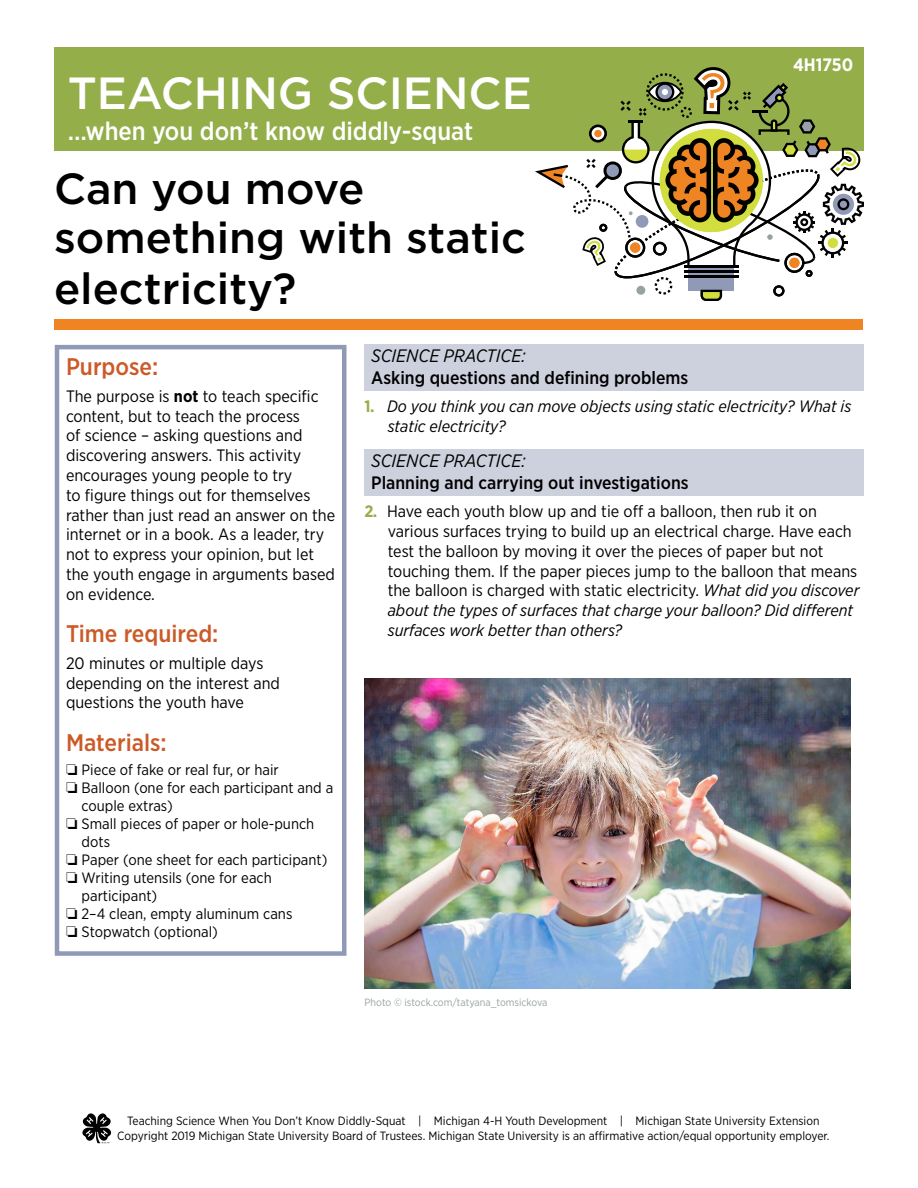
<style>
.page{position:relative;width:918px;height:1188px;background:#fff}
.page>*{position:absolute;margin:0;border:0;box-sizing:border-box;transform-origin:0 0}
.t1{font:500 45px "Gotham";color:#fff}
.t2{font:500 43.5px/49.9px "Gotham";color:#000}
.t3{font:500 25.5px "Gotham Narrow";color:#fff}
.t4{font:500 24px "Gotham Narrow";color:#cb5a28}
.t5{font:500 18px "Gotham Narrow";color:#000}
.t6{font:italic 18px "Gotham Narrow";color:#000}
.t7{font:700 18px "Gotham Narrow";color:#fff}
.t8{font:16.5px/19.8px "Gotham Narrow";color:#000}
.t9{font:italic 16.5px/19.8px "Gotham Narrow";color:#000}
.t10{font:15px/18px "Gotham Narrow";color:#000}
.t11{font:12px/14.4px "Gotham Narrow";color:#000;text-align:center}
.t12{font:10.5px "Gotham Narrow";color:#98a2a2}
.s1{font-weight:700}
.s2{font-weight:700;font-style:normal;color:#94ae4a}
.s3{font-weight:700;color:#94ae4a}
.s4{font-style:italic}
</style>
<div class="page">
<div style="left:364px;top:450px;width:500px;height:46px;background:#cdd0dd"></div>
<div style="left:364px;top:345px;width:500px;height:46px;background:#cdd0dd"></div>
<div style="left:55px;top:345px;width:291px;height:611px;border:4px solid #909ab7"></div>
<div style="left:55px;top:319px;width:808px;height:11px;background:#ef8522"></div>
<div style="left:54px;top:47px;width:810px;height:104px;background:#94ae4a"></div>
<svg style="left:535px;top:67px;width:329px;height:234px"></svg>
<div style="left:594px;top:130px;width:8px;height:7px;background:#ef8522;border-radius:50%"></div>
<img style="left:364px;top:678px;width:486px;height:310px">
<svg style="left:82px;top:1113px;width:29px;height:31px"></svg>
<p class="t1" style="left:68px;top:63px;width:466px">TEACHING SCIENCE</p>
<p class="t3" style="left:68px;top:115px;width:407px">…when you don’t know diddly-squat</p>
<h1 class="t2" style="left:54px;top:163px;width:473px">Can you move something with static electricity?</h1>
<p class="t7" style="left:793px;top:53px;width:62px">4H1750</p>
<h2 class="t4" style="left:66px;top:352px;width:94px">Purpose:</h2>
<p class="t8" style="left:66px;top:386px;width:271px">The purpose is <span class="s1">not</span> to teach specifc content, but to teach the process<br>of science – asking questions and discovering answers. This activity encourages young people to try<br>to fgure things out for themselves rather than just read an answer on the internet or in a book. As a leader, try not to express your opinion, but let the youth engage in arguments based on evidence.</p>
<h2 class="t4" style="left:66px;top:619px;width:154px">Time required:</h2>
<p class="t8" style="left:66px;top:653px;width:216px">20 minutes or multiple days depending on the interest and questions the youth have</p>
<h2 class="t4" style="left:66px;top:727px;width:102px">Materials:</h2>
<p class="t10" style="left:66px;top:761px;width:214px">❏ Piece of fake or real fur, or hair</p>
<p class="t10" style="left:82px;top:779px;width:253px;text-indent:-16px">❏ Balloon (one for each participant and a couple extras)</p>
<p class="t10" style="left:82px;top:815px;width:234px;text-indent:-16px">❏ Small pieces of paper or hole-punch dots</p>
<p class="t10" style="left:66px;top:851px;width:263px">❏ Paper (one sheet for each participant)</p>
<p class="t10" style="left:82px;top:869px;width:192px;text-indent:-16px">❏ Writing utensils (one for each participant)</p>
<p class="t10" style="left:66px;top:905px;width:228px">❏ 2–4 clean, empty aluminum cans</p>
<p class="t10" style="left:66px;top:923px;width:153px">❏ Stopwatch (optional)</p>
<p class="t6" style="left:371px;top:345px;width:156px">SCIENCE PRACTICE:</p>
<p class="t5" style="left:371px;top:366px;width:319px">Asking questions and defning problems</p>
<p class="t9" style="left:388px;top:396px;width:465px;text-indent:-23px"><span class="s2">1.</span> Do you think you can move objects using static electricity? What is static electricity?</p>
<p class="t6" style="left:371px;top:450px;width:156px">SCIENCE PRACTICE:</p>
<p class="t5" style="left:371px;top:471px;width:319px">Planning and carrying out investigations</p>
<p class="t8" style="left:388px;top:501px;width:473px;text-indent:-23px"><span class="s3">2.</span> Have each youth blow up and tie of a balloon, then rub it on various surfaces trying to build up an electrical charge. Have each test the balloon by moving it over the pieces of paper but not touching them. If the paper pieces jump to the balloon that means the balloon is charged with static electricity. <span class="s4">What did you discover about the types of surfaces that charge your balloon? Did diferent surfaces work better than others?</span></p>
<p class="t12" style="left:364px;top:996px;width:184px">Photo © istock.com/tatyana_tomsickova</p>
<p class="t11" style="left:117px;top:1114px;width:714px">Teaching Science When You Don’t Know Diddly-Squat | Michigan 4-H Youth Development | Michigan State University Extension<br>Copyright 2019 Michigan State University Board of Trustees. Michigan State University is an afrmative action/equal opportunity employer.</p>
</div>
